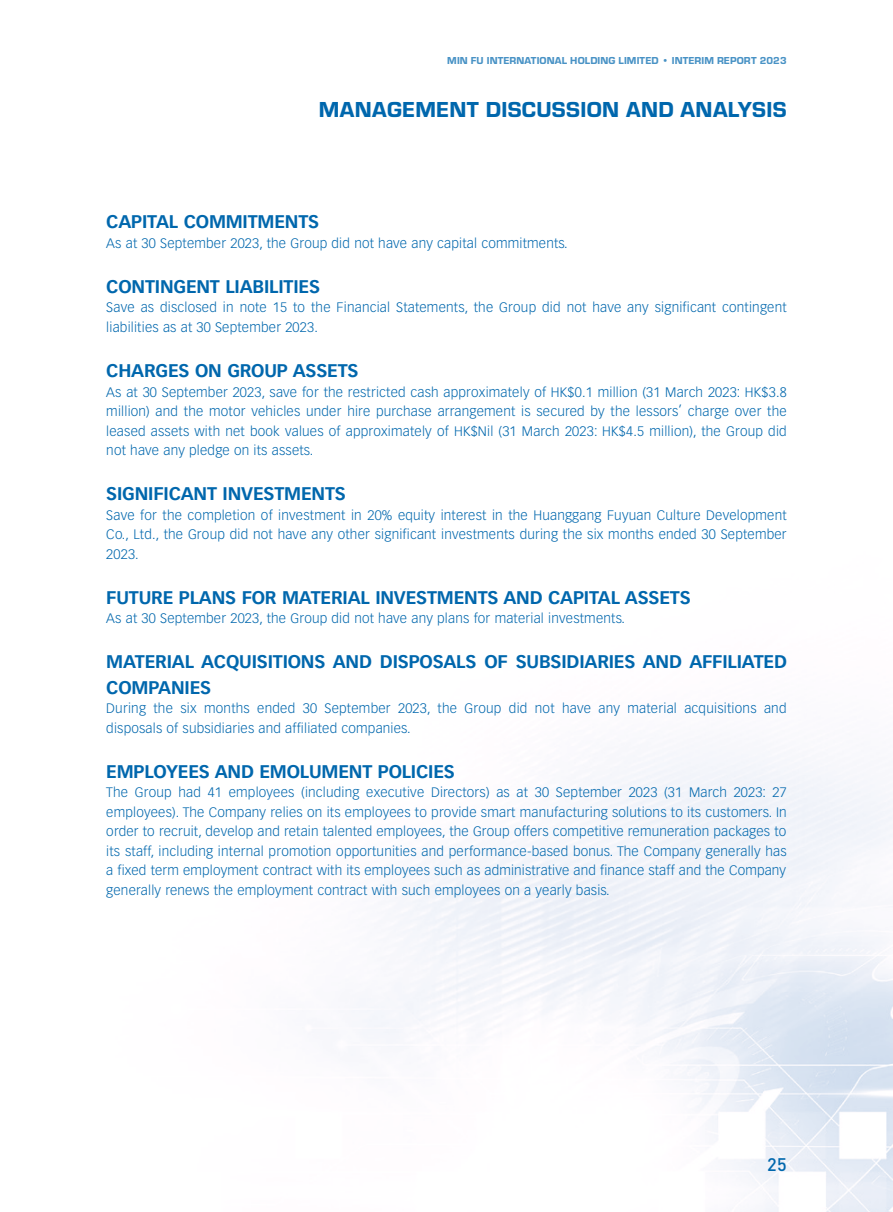
<style>
.page{position:relative;width:893px;height:1212px;background:#fff}
.page>*{position:absolute;margin:0;border:0;box-sizing:border-box;transform-origin:0 0}
.t1{font:22.5px "Eurostile Hea";letter-spacing:.015em;color:#0067ad}
.Heading_1{font:700 18px/25.5px "Vectora LT Std";letter-spacing:-.01em;color:#0067ad}
.t2{font:500 18px "DIN Pro";color:#0067ad}
.Body_Text{font:300 13.5px/19.5px "Vectora LT Std";letter-spacing:.015em;color:#0067ad;text-align:justify}
.t3{font:10.5px "Eurostile Hea";letter-spacing:.01em;color:#4892c5}
</style>
<div class="page">
<img style="left:353px;top:752px;width:540px;height:460px">
<p class="t3" style="left:447px;top:53px;width:341px">MIN FU INTERNATIONAL HOLDING LIMITED • INTERIM REPORT 2023</p>
<h1 class="t1" style="left:319px;top:93px;width:469px">MANAGEMENT DISCUSSION AND ANALYSIS</h1>
<p class="Heading_1" style="left:106px;top:209px;width:214px">CAPITAL COMMITMENTS</p>
<p class="Body_Text" style="left:106px;top:234px;width:463px">As at 30 September 2023, the Group did not have any capital commitments.</p>
<p class="Heading_1" style="left:106px;top:274px;width:215px">CONTINGENT LIABILITIES</p>
<p class="Body_Text" style="left:106px;top:298px;width:682px">Save as disclosed in note 15 to the Financial Statements, the Group did not have any significant contingent liabilities as at 30 September 2023.</p>
<p class="Heading_1" style="left:106px;top:358px;width:254px">CHARGES ON GROUP ASSETS</p>
<p class="Body_Text" style="left:106px;top:382px;width:682px">As at 30 September 2023, save for the restricted cash approximately of HK$0.1 million (31 March 2023: HK$3.8 million) and the motor vehicles under hire purchase arrangement is secured by the lessors’ charge over the leased assets with net book values of approximately of HK$Nil (31 March 2023: HK$4.5 million), the Group did not have any pledge on its assets.</p>
<p class="Heading_1" style="left:106px;top:481px;width:241px">SIGNIFICANT INVESTMENTS</p>
<p class="Body_Text" style="left:106px;top:505px;width:682px">Save for the completion of investment in 20% equity interest in the Huanggang Fuyuan Culture Development Co., Ltd., the Group did not have any other significant investments during the six months ended 30 September 2023.</p>
<p class="Heading_1" style="left:106px;top:584px;width:586px">FUTURE PLANS FOR MATERIAL INVESTMENTS AND CAPITAL ASSETS</p>
<p class="Body_Text" style="left:106px;top:609px;width:520px">As at 30 September 2023, the Group did not have any plans for material investments.</p>
<p class="Heading_1" style="left:106px;top:649px;width:682px">MATERIAL ACQUISITIONS AND DISPOSALS OF SUBSIDIARIES AND AFFILIATED<br>COMPANIES</p>
<p class="Body_Text" style="left:106px;top:699px;width:682px">During the six months ended 30 September 2023, the Group did not have any material acquisitions and disposals of subsidiaries and affiliated companies.</p>
<p class="Heading_1" style="left:106px;top:758px;width:350px">EMPLOYEES AND EMOLUMENT POLICIES</p>
<p class="Body_Text" style="left:106px;top:783px;width:682px">The Group had 41 employees (including executive Directors) as at 30 September 2023 (31 March 2023: 27 employees). The Company relies on its employees to provide smart manufacturing solutions to its customers. In order to recruit, develop and retain talented employees, the Group offers competitive remuneration packages to its staff, including internal promotion opportunities and performance-based bonus. The Company generally has a fixed term employment contract with its employees such as administrative and finance staff and the Company generally renews the employment contract with such employees on a yearly basis.</p>
<h2 class="t2" style="left:767px;top:1152px;width:21px">25</h2>
</div>
